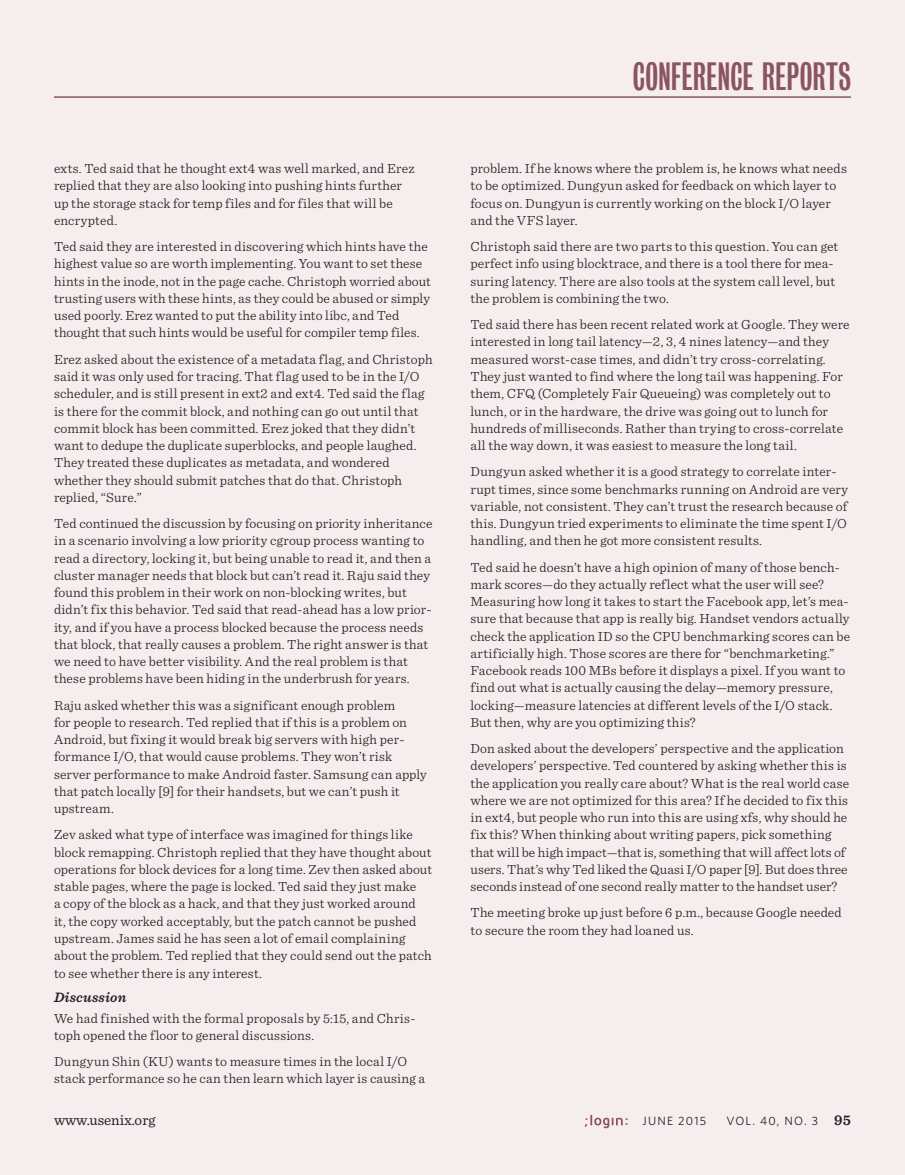
<style>
.page{position:relative;width:905px;height:1175px;background:#fff}
.page>*{position:absolute;margin:0;border:0;box-sizing:border-box;transform-origin:0 0}
.t1{font:36px "Bureau Grotesque One Three";letter-spacing:.005em;color:#8a5560}
.t2{font:15px "Sentinel";color:#231f20}
.conf_panel_subject{font:italic 600 14.25px "Sentinel";letter-spacing:.02em;color:#231f20}
.body{font:300 13.8px/17.2px "Sentinel";letter-spacing:.01em;color:#231f20}
.t3{font:12px "Whitney";letter-spacing:.1em;color:#231f20}
.s1{font-family:"Sentinel";font-weight:600;font-size:15px}
</style>
<div class="page">
<div style="left:0;top:0;width:904px;height:1174px;background:#f6edee"></div>
<svg style="left:584px;top:1115px;width:43px;height:13px"></svg>
<hr style="left:54px;top:96px;width:796px;height:2px;background:#8a5560">
<p class="body" style="left:54px;top:159px;width:362px">exts. Ted said that he thought ext4 was well marked, and Erez replied that they are also looking into pushing hints further up the storage stack for temp files and for files that will be encrypted.</p>
<p class="body" style="left:54px;top:237px;width:378px">Ted said they are interested in discovering which hints have the highest value so are worth implementing. You want to set these hints in the inode, not in the page cache. Christoph worried about trusting users with these hints, as they could be abused or simply used poorly. Erez wanted to put the ability into libc, and Ted thought that such hints would be useful for compiler temp files.</p>
<p class="body" style="left:54px;top:349px;width:380px">Erez asked about the existence of a metadata flag, and Christoph said it was only used for tracing. That flag used to be in the I/O scheduler, and is still present in ext2 and ext4. Ted said the flag is there for the commit block, and nothing can go out until that commit block has been committed. Erez joked that they didn’t want to dedupe the duplicate superblocks, and people laughed.<br>They treated these duplicates as metadata, and wondered whether they should submit patches that do that. Christoph replied, “Sure.”</p>
<p class="body" style="left:54px;top:514px;width:380px">Ted continued the discussion by focusing on priority inheritance in a scenario involving a low priority cgroup process wanting to read a directory, locking it, but being unable to read it, and then a cluster manager needs that block but can’t read it. Raju said they found this problem in their work on non-blocking writes, but didn’t fix this behavior. Ted said that read-ahead has a low prior&shy;ity, and if you have a process blocked because the process needs that block, that really causes a problem. The right answer is that we need to have better visibility. And the real problem is that these problems have been hiding in the underbrush for years.</p>
<p class="body" style="left:54px;top:695px;width:374px">Raju asked whether this was a significant enough problem<br>for people to research. Ted replied that if this is a problem on Android, but fixing it would break big servers with high per&shy;formance I/O, that would cause problems. They won’t risk server performance to make Android faster. Samsung can apply that patch locally [9] for their handsets, but we can’t push it upstream.</p>
<p class="body" style="left:54px;top:825px;width:379px">Zev asked what type of interface was imagined for things like block remapping. Christoph replied that they have thought about operations for block devices for a long time. Zev then asked about stable pages, where the page is locked. Ted said they just make<br>a copy of the block as a hack, and that they just worked around<br>it, the copy worked acceptably, but the patch cannot be pushed upstream. James said he has seen a lot of email complaining about the problem. Ted replied that they could send out the patch to see whether there is any interest.</p>
<p class="conf_panel_subject" style="left:54px;top:986px;width:74px">Discussion</p>
<p class="body" style="left:54px;top:1008px;width:363px">We had finished with the formal proposals by 5:15, and Chris&shy;toph opened the floor to general discussions.</p>
<p class="body" style="left:54px;top:1051px;width:372px">Dungyun Shin (KU) wants to measure times in the local I/O stack performance so he can then learn which layer is causing a</p>
<h1 class="t1" style="left:633px;top:57px;width:219px">CONFERENCE REPORTS</h1>
<p class="body" style="left:470px;top:159px;width:378px">problem. If he knows where the problem is, he knows what needs to be optimized. Dungyun asked for feedback on which layer to focus on. Dungyun is currently working on the block I/O layer and the VFS layer.</p>
<p class="body" style="left:470px;top:237px;width:369px">Christoph said there are two parts to this question. You can get perfect info using blocktrace, and there is a tool there for mea&shy;suring latency. There are also tools at the system call level, but the problem is combining the two.</p>
<p class="body" style="left:470px;top:315px;width:380px">Ted said there has been recent related work at Google. They were interested in long tail latency—2, 3, 4 nines latency—and they measured worst-case times, and didn’t try cross-correlating.<br>They just wanted to find where the long tail was happening. For them, CFQ (Completely Fair Queueing) was completely out to lunch, or in the hardware, the drive was going out to lunch for hundreds of milliseconds. Rather than trying to cross-correlate all the way down, it was easiest to measure the long tail.</p>
<p class="body" style="left:470px;top:462px;width:379px">Dungyun asked whether it is a good strategy to correlate inter&shy;rupt times, since some benchmarks running on Android are very variable, not consistent. They can’t trust the research because of this. Dungyun tried experiments to eliminate the time spent I/O handling, and then he got more consistent results.</p>
<p class="body" style="left:470px;top:557px;width:381px">Ted said he doesn’t have a high opinion of many of those bench&shy;mark scores—do they actually reflect what the user will see?<br>Measuring how long it takes to start the Facebook app, let’s mea&shy;sure that because that app is really big. Handset vendors actually check the application ID so the CPU benchmarking scores can be artificially high. Those scores are there for “benchmarketing.” Facebook reads 100 MBs before it displays a pixel. If you want to find out what is actually causing the delay—memory pressure, locking—measure latencies at different levels of the I/O stack.<br>But then, why are you optimizing this?</p>
<p class="body" style="left:470px;top:739px;width:380px">Don asked about the developers’ perspective and the application developers’ perspective. Ted countered by asking whether this is the application you really care about? What is the real world case where we are not optimized for this area? If he decided to fix this in ext4, but people who run into this are using xfs, why should he fix this? When thinking about writing papers, pick something that will be high impact—that is, something that will affect lots of users. That’s why Ted liked the Quasi I/O paper [9]. But does three seconds instead of one second really matter to the handset user?</p>
<p class="body" style="left:470px;top:903px;width:373px">The meeting broke up just before 6 p.m., because Google needed to secure the room they had loaned us.</p>
<p class="t2" style="left:54px;top:1108px;width:103px">www.usenix.org</p>
<p class="t3" style="left:642px;top:1113px;width:65px">JUNE 2015</p>
<p class="t3" style="left:726px;top:1113px;width:126px">VOL. 40, NO. 3 <span class="s1">95</span></p>
</div>
